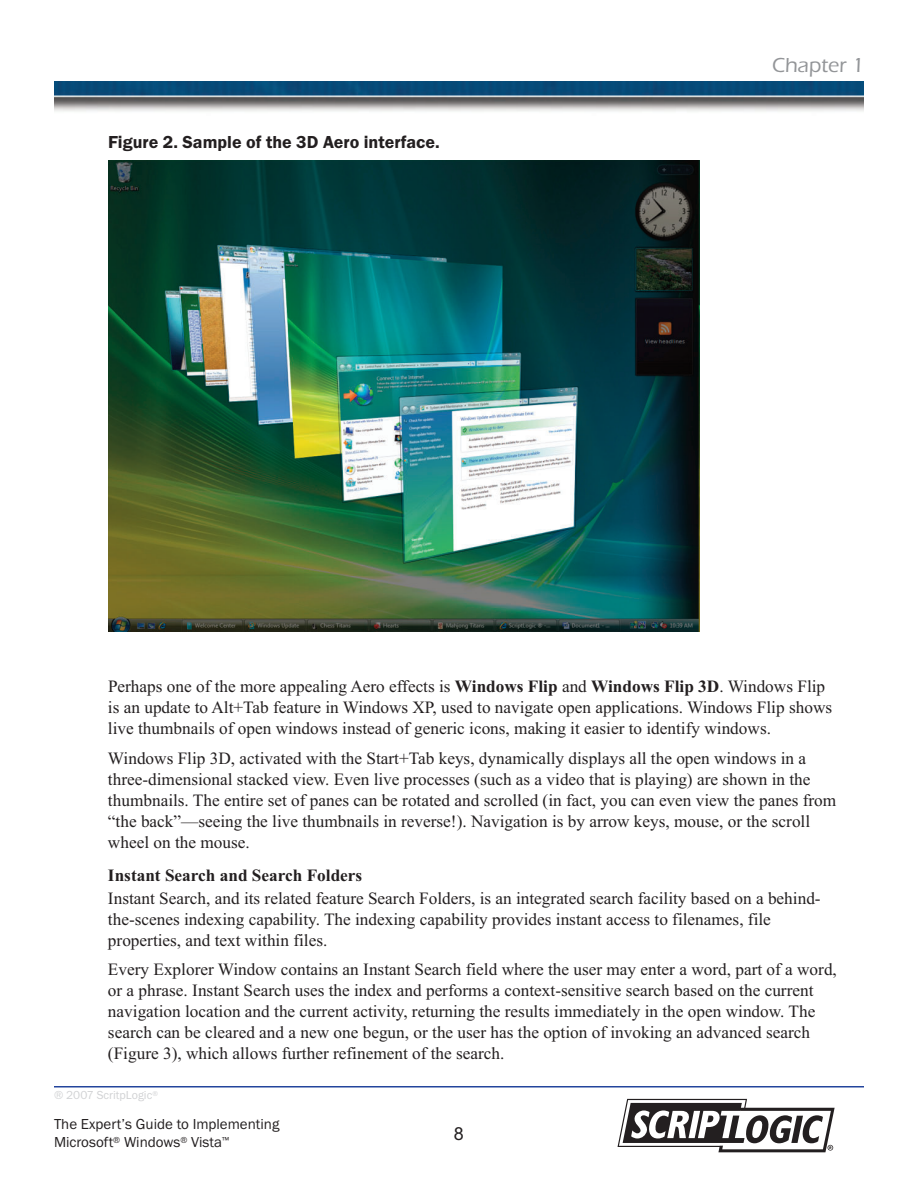
<style>
.page{position:relative;width:918px;height:1188px;background:#fff}
.page>*{position:absolute;margin:0;border:0;box-sizing:border-box;transform-origin:0 0}
.t1{font:500 21px "Eras ITC";color:#939598}
.t2{font:600 18px "Franklin Gothic";color:#231f20}
.t3{font:18px "Arial";color:#231f20}
.t4{font:17.25px/21px "Times New Roman";color:#231f20}
.t5{font:700 17.25px "Times New Roman";color:#231f20}
.t6{font:15px/18px "Franklin Gothic";color:#231f20}
.t7{font:12px "Franklin Gothic";color:#d1d2d4}
.s1{font-weight:700}
</style>
<div class="page">
<svg style="left:618px;top:1099px;width:217px;height:53px"></svg>
<hr style="left:54px;top:1086px;width:810px;height:2px;background:#23449c">
<img style="left:54px;top:81px;width:810px;height:31px">
<img style="left:108px;top:160px;width:591px;height:471px">
<p class="t2" style="left:108px;top:131px;width:333px">Figure 2. Sample of the 3D Aero interface.</p>
<p class="t1" style="left:772px;top:52px;width:93px">Chapter 1</p>
<p class="t4" style="left:108px;top:676px;width:726px">Perhaps one of the more appealing Aero effects is <span class="s1">Windows Flip</span> and <span class="s1">Windows Flip 3D</span>. Windows Flip is an update to Alt+Tab feature in Windows XP, used to navigate open applications. Windows Flip shows live thumbnails of open windows instead of generic icons, making it easier to identify windows.</p>
<p class="t4" style="left:108px;top:747px;width:730px">Windows Flip 3D, activated with the Start+Tab keys, dynamically displays all the open windows in a three-dimensional stacked view. Even live processes (such as a video that is playing) are shown in the thumbnails. The entire set of panes can be rotated and scrolled (in fact, you can even view the panes from “the back”—seeing the live thumbnails in reverse!). Navigation is by arrow keys, mouse, or the scroll wheel on the mouse.</p>
<p class="t5" style="left:108px;top:865px;width:256px">Instant Search and Search Folders</p>
<p class="t4" style="left:108px;top:887px;width:714px">Instant Search, and its related feature Search Folders, is an integrated search facility based on a behind&shy;the-scenes indexing capability. The indexing capability provides instant access to filenames, file properties, and text within files.</p>
<p class="t4" style="left:108px;top:959px;width:730px">Every Explorer Window contains an Instant Search field where the user may enter a word, part of a word, or a phrase. Instant Search uses the index and performs a context-sensitive search based on the current navigation location and the current activity, returning the results immediately in the open window. The search can be cleared and a new one begun, or the user has the option of invoking an advanced search (Figure 3), which allows further refinement of the search.</p>
<p class="t7" style="left:54px;top:1088px;width:105px">® 2007 ScritpLogic<sup>®</sup></p>
<p class="t6" style="left:54px;top:1115px;width:227px">The Expert’s Guide to Implementing<br>Microsoft<sup>®</sup> Windows<sup>®</sup> Vista<sup>™</sup></p>
<p class="t3" style="left:454px;top:1124px;width:12px">8</p>
</div>
